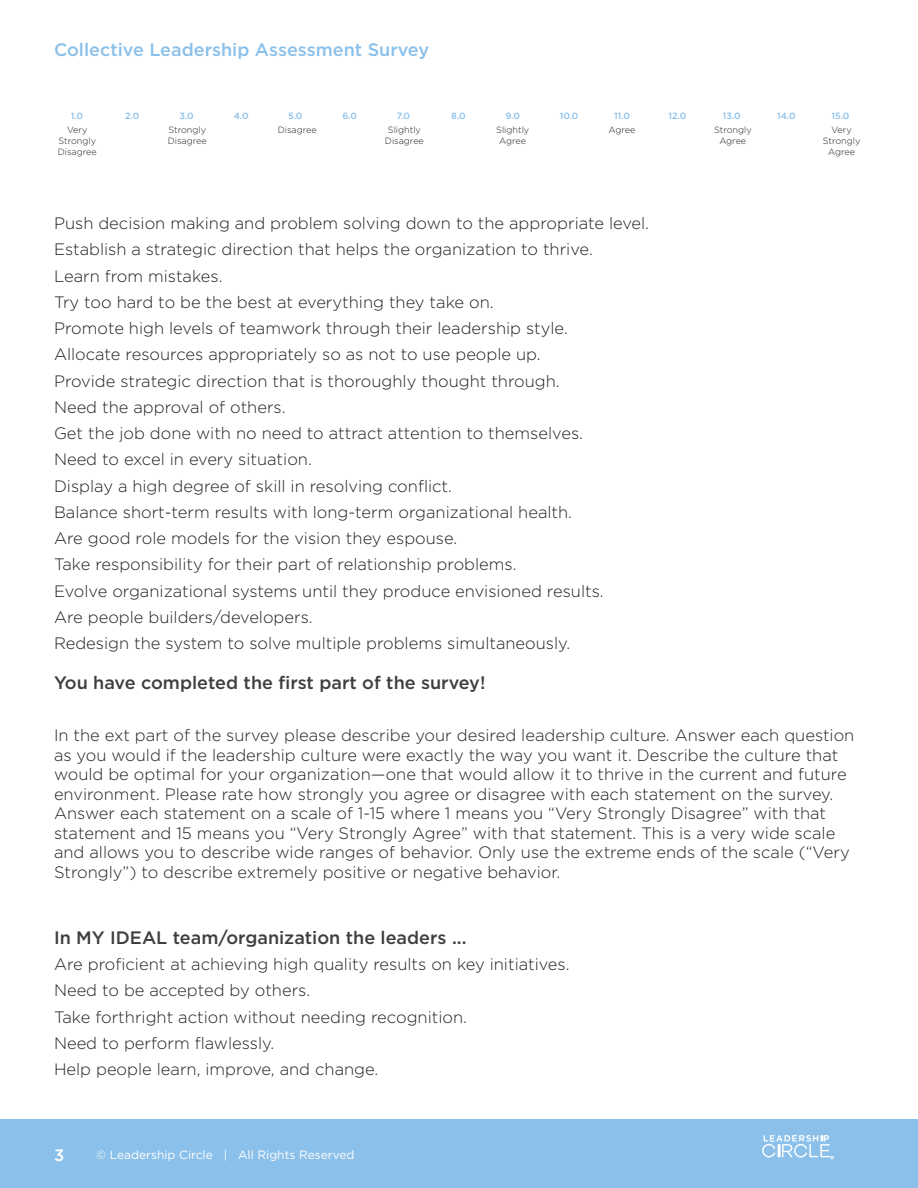
<style>
.page{position:relative;width:918px;height:1188px;background:#fff}
.page>*{position:absolute;margin:0;border:0;box-sizing:border-box;transform-origin:0 0}
.Sub_Header_1_1{font:500 18px "Gotham";color:#3e3e3f}
.t1{font:500 18px "Gotham";color:#8ac0ea}
.Paragraph_Style_1{font:300 16.5px/19.5px "Gotham";color:#231f20}
.t2{font:500 16.5px "Gotham";color:#fff}
.t3{font:12px "Gotham";color:#fff}
.t4{font:300 9px/10.8px "Gotham";color:#231f20;text-align:center}
.t5{font:500 9px "Gotham";color:#8ac0ea}
</style>
<div class="page">
<div style="left:0;top:1119px;width:918px;height:69px;background:#8ac0ea"></div>
<svg style="left:762px;top:1135px;width:72px;height:24px"></svg>
<p class="t1" style="left:54px;top:38px;width:377px">Collective Leadership Assessment Survey</p>
<p class="t5" style="left:71px;top:110px;width:14px">1.0</p>
<p class="t5" style="left:125px;top:110px;width:16px">2.0</p>
<p class="t5" style="left:179px;top:110px;width:16px">3.0</p>
<p class="t5" style="left:234px;top:110px;width:16px">4.0</p>
<p class="t5" style="left:288px;top:110px;width:16px">5.0</p>
<p class="t5" style="left:342px;top:110px;width:16px">6.0</p>
<p class="t5" style="left:397px;top:110px;width:15px">7.0</p>
<p class="t5" style="left:451px;top:110px;width:16px">8.0</p>
<p class="t5" style="left:505px;top:110px;width:16px">9.0</p>
<p class="t5" style="left:560px;top:110px;width:20px">10.0</p>
<p class="t5" style="left:614px;top:110px;width:17px">11.0</p>
<p class="t5" style="left:668px;top:110px;width:19px">12.0</p>
<p class="t5" style="left:723px;top:110px;width:19px">13.0</p>
<p class="t5" style="left:777px;top:110px;width:20px">14.0</p>
<p class="t5" style="left:831px;top:110px;width:20px">15.0</p>
<p class="t4" style="left:58px;top:124px;width:40px">Very<br>Strongly<br>Disagree</p>
<p class="t4" style="left:168px;top:124px;width:40px;text-align:left">Strongly<br>Disagree</p>
<p class="t4" style="left:278px;top:124px;width:40px">Disagree</p>
<p class="t4" style="left:385px;top:124px;width:40px">Slightly<br>Disagree</p>
<p class="t4" style="left:496px;top:124px;width:35px">Slightly<br>Agree</p>
<p class="t4" style="left:609px;top:124px;width:28px">Agree</p>
<p class="t4" style="left:823px;top:124px;width:39px">Very<br>Strongly<br>Agree</p>
<p class="t4" style="left:714px;top:124px;width:39px">Strongly<br>Agree</p>
<p class="Paragraph_Style_1" style="left:54px;top:213px;width:597px">Push decision making and problem solving down to the appropriate level.</p>
<p class="Paragraph_Style_1" style="left:54px;top:239px;width:540px">Establish a strategic direction that helps the organization to thrive.</p>
<p class="Paragraph_Style_1" style="left:54px;top:266px;width:170px">Learn from mistakes.</p>
<p class="Paragraph_Style_1" style="left:54px;top:292px;width:441px">Try too hard to be the best at everything they take on.</p>
<p class="Paragraph_Style_1" style="left:54px;top:318px;width:515px">Promote high levels of teamwork through their leadership style.</p>
<p class="Paragraph_Style_1" style="left:54px;top:344px;width:488px">Allocate resources appropriately so as not to use people up.</p>
<p class="Paragraph_Style_1" style="left:54px;top:371px;width:507px">Provide strategic direction that is thoroughly thought through.</p>
<p class="Paragraph_Style_1" style="left:54px;top:397px;width:233px">Need the approval of others.</p>
<p class="Paragraph_Style_1" style="left:54px;top:423px;width:531px">Get the job done with no need to attract attention to themselves.</p>
<p class="Paragraph_Style_1" style="left:54px;top:449px;width:259px">Need to excel in every situation.</p>
<p class="Paragraph_Style_1" style="left:54px;top:476px;width:400px">Display a high degree of skill in resolving conflict.</p>
<p class="Paragraph_Style_1" style="left:54px;top:502px;width:520px">Balance short-term results with long-term organizational health.</p>
<p class="Paragraph_Style_1" style="left:54px;top:528px;width:405px">Are good role models for the vision they espouse.</p>
<p class="Paragraph_Style_1" style="left:54px;top:554px;width:464px">Take responsibility for their part of relationship problems.</p>
<p class="Paragraph_Style_1" style="left:54px;top:581px;width:551px">Evolve organizational systems until they produce envisioned results.</p>
<p class="Paragraph_Style_1" style="left:54px;top:607px;width:260px">Are people builders/developers.</p>
<p class="Paragraph_Style_1" style="left:54px;top:633px;width:518px">Redesign the system to solve multiple problems simultaneously.</p>
<p class="Sub_Header_1_1" style="left:54px;top:671px;width:433px">You have completed the first part of the survey!</p>
<p class="Paragraph_Style_1" style="left:54px;top:725px;width:802px">In the ext part of the survey please describe your desired leadership culture. Answer each question as you would if the leadership culture were exactly the way you want it. Describe the culture that would be optimal for your organization—one that would allow it to thrive in the current and future environment. Please rate how strongly you agree or disagree with each statement on the survey.<br>Answer each statement on a scale of 1-15 where 1 means you “Very Strongly Disagree” with that statement and 15 means you “Very Strongly Agree” with that statement. This is a very wide scale and allows you to describe wide ranges of behavior. Only use the extreme ends of the scale (“Very Strongly”) to describe extremely positive or negative behavior.</p>
<p class="Sub_Header_1_1" style="left:54px;top:926px;width:414px">In MY IDEAL team/organization the leaders ...</p>
<p class="Paragraph_Style_1" style="left:54px;top:954px;width:517px">Are proficient at achieving high quality results on key initiatives.</p>
<p class="Paragraph_Style_1" style="left:54px;top:980px;width:258px">Need to be accepted by others.</p>
<p class="Paragraph_Style_1" style="left:54px;top:1007px;width:414px">Take forthright action without needing recognition.</p>
<p class="Paragraph_Style_1" style="left:54px;top:1033px;width:222px">Need to perform flawlessly.</p>
<p class="Paragraph_Style_1" style="left:54px;top:1059px;width:326px">Help people learn, improve, and change.</p>
<p class="t2" style="left:54px;top:1144px;width:12px">3</p>
<p class="t3" style="left:96px;top:1147px;width:260px">© Leadership Circle | All Rights Reserved</p>
</div>
